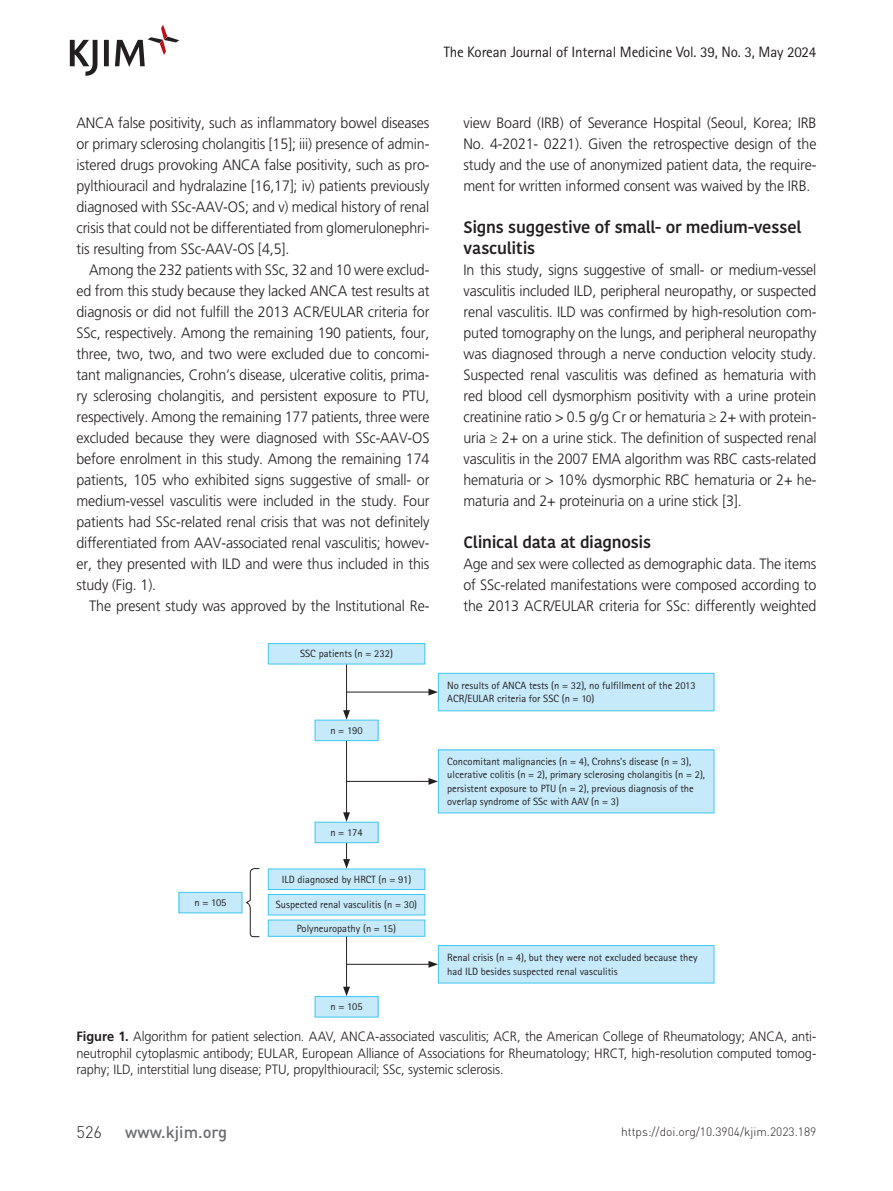
<style>
.page{position:relative;width:893px;height:1191px;background:#fff}
.page>*{position:absolute;margin:0;border:0;box-sizing:border-box;transform-origin:0 0}
.t1{font:600 16.5px/21px "Kohinoor Bangla";letter-spacing:-.015em;color:#231f20}
.t2{font:500 16.5px "DIN Pro";color:#6c6d70}
.t3{font:300 16.5px "DIN Pro";color:#231f20}
.t4{font:300 15px/21px "Frutiger LT Std";letter-spacing:-.01em;color:#231f20;text-align:justify;scale:.95 1}
.t5{font:15px "Rotis Sans Serif Std";letter-spacing:-.01em;color:#231f20}
.t6{font:300 13.5px/16.2px "Frutiger LT Std";letter-spacing:-.005em;color:#231f20;text-align:justify;scale:.95 1}
.t7{font:300 12px "DIN Pro";color:#231f20}
.t8{font:10.5px/13.5px "Rotis Sans Serif Std";color:#231f20}
.s1{font-weight:700}
</style>
<div class="page">
<svg style="left:70px;top:25px;width:109px;height:51px"></svg>
<div style="left:268px;top:643px;width:157px;height:21px;background:#c6eafa"></div>
<div style="left:268px;top:643px;width:157px;height:21px;border:1px solid #40c7f4"></div>
<div style="left:268px;top:920px;width:157px;height:16px;background:#c6eafa"></div>
<div style="left:268px;top:869px;width:157px;height:20px;background:#c6eafa"></div>
<div style="left:268px;top:868px;width:157px;height:22px;border:1px solid #40c7f4"></div>
<div style="left:268px;top:894px;width:157px;height:21px;background:#c6eafa"></div>
<div style="left:268px;top:894px;width:157px;height:21px;border:1px solid #40c7f4"></div>
<div style="left:315px;top:720px;width:63px;height:20px;background:#c6eafa"></div>
<div style="left:315px;top:719px;width:63px;height:22px;border:1px solid #40c7f4"></div>
<div style="left:315px;top:996px;width:63px;height:21px;background:#c6eafa"></div>
<div style="left:315px;top:996px;width:63px;height:21px;border:1px solid #40c7f4"></div>
<div style="left:315px;top:822px;width:63px;height:20px;background:#c6eafa"></div>
<div style="left:315px;top:822px;width:63px;height:21px;border:1px solid #40c7f4"></div>
<div style="left:179px;top:892px;width:63px;height:21px;background:#c6eafa"></div>
<div style="left:179px;top:892px;width:63px;height:21px;border:1px solid #40c7f4"></div>
<div style="left:438px;top:673px;width:276px;height:38px;background:#c6eafa"></div>
<div style="left:438px;top:673px;width:276px;height:38px;border:1px solid #40c7f4"></div>
<div style="left:438px;top:750px;width:276px;height:63px;background:#c6eafa"></div>
<div style="left:438px;top:749px;width:276px;height:64px;border:1px solid #40c7f4"></div>
<div style="left:438px;top:945px;width:276px;height:38px;background:#c6eafa"></div>
<div style="left:438px;top:945px;width:276px;height:38px;border:1px solid #40c7f4"></div>
<svg style="left:246px;top:868px;width:14px;height:69px"></svg>
<hr style="left:346px;top:664px;width:1px;height:48px;background:#231f20">
<svg style="left:343px;top:710px;width:7px;height:9px"></svg>
<hr style="left:346px;top:936px;width:1px;height:53px;background:#231f20">
<svg style="left:343px;top:986px;width:7px;height:10px"></svg>
<hr style="left:346px;top:741px;width:1px;height:73px;background:#231f20">
<svg style="left:343px;top:812px;width:7px;height:10px"></svg>
<svg style="left:343px;top:843px;width:7px;height:25px"></svg>
<hr style="left:347px;top:691px;width:84px;height:1px;background:#231f20">
<svg style="left:428px;top:688px;width:10px;height:7px"></svg>
<hr style="left:347px;top:964px;width:84px;height:1px;background:#231f20">
<svg style="left:428px;top:960px;width:10px;height:7px"></svg>
<hr style="left:347px;top:781px;width:84px;height:1px;background:#231f20">
<svg style="left:428px;top:778px;width:10px;height:7px"></svg>
<p class="t5" style="left:444px;top:43px;width:374px">The Korean Journal of Internal Medicine Vol. 39, No. 3, May 2024</p>
<p class="t4" style="left:77px;top:112px;width:373px">ANCA false positivity, such as inflammatory bowel diseases or primary sclerosing cholangitis [15]; iii) presence of admin&shy;istered drugs provoking ANCA false positivity, such as pro&shy;pylthiouracil and hydralazine [16,17]; iv) patients previously diagnosed with SSc-AAV-OS; and v) medical history of renal crisis that could not be differentiated from glomerulonephri&shy;tis resulting from SSc-AAV-OS [4,5].</p>
<p class="t4" style="left:77px;top:259px;width:373px;text-indent:13px">Among the 232 patients with SSc, 32 and 10 were exclud&shy;ed from this study because they lacked ANCA test results at diagnosis or did not fulfill the 2013 ACR/EULAR criteria for SSc, respectively. Among the remaining 190 patients, four, three, two, two, and two were excluded due to concomi&shy;tant malignancies, Crohn’s disease, ulcerative colitis, prima&shy;ry sclerosing cholangitis, and persistent exposure to PTU, respectively. Among the remaining 177 patients, three were excluded because they were diagnosed with SSc-AAV-OS before enrolment in this study. Among the remaining 174 patients, 105 who exhibited signs suggestive of small- or medium-vessel vasculitis were included in the study. Four patients had SSc-related renal crisis that was not definitely differentiated from AAV-associated renal vasculitis; howev&shy;er, they presented with ILD and were thus included in this study (Fig. 1).</p>
<p class="t4" style="left:89px;top:595px;width:360px">The present study was approved by the Institutional Re-</p>
<p class="t8" style="left:300px;top:647px;width:94px">SSC patients (n = 232)</p>
<p class="t8" style="left:330px;top:723px;width:34px">n = 190</p>
<p class="t8" style="left:194px;top:896px;width:34px">n = 105</p>
<p class="t8" style="left:330px;top:825px;width:34px">n = 174</p>
<p class="t8" style="left:282px;top:872px;width:131px">ILD diagnosed by HRCT (n = 91)</p>
<p class="t8" style="left:276px;top:898px;width:143px">Suspected renal vasculitis (n = 30)</p>
<p class="t8" style="left:297px;top:921px;width:101px">Polyneuropathy (n = 15)</p>
<p class="t8" style="left:330px;top:1000px;width:34px">n = 105</p>
<p class="t4" style="left:463px;top:112px;width:373px">view Board (IRB) of Severance Hospital (Seoul, Korea; IRB No. 4-2021- 0221). Given the retrospective design of the study and the use of anonymized patient data, the require&shy;ment for written informed consent was waived by the IRB.</p>
<p class="t1" style="left:463px;top:216px;width:339px">Signs suggestive of small- or medium-vessel vasculitis</p>
<p class="t4" style="left:463px;top:259px;width:373px">In this study, signs suggestive of small- or medium-vessel vasculitis included ILD, peripheral neuropathy, or suspected renal vasculitis. ILD was confirmed by high-resolution com&shy;puted tomography on the lungs, and peripheral neuropathy was diagnosed through a nerve conduction velocity study.<br>Suspected renal vasculitis was defined as hematuria with red blood cell dysmorphism positivity with a urine protein creatinine ratio &gt; 0.5 g/g Cr or hematuria ≥ 2+ with protein&shy;uria ≥ 2+ on a urine stick. The definition of suspected renal vasculitis in the 2007 EMA algorithm was RBC casts-related hematuria or &gt; 10% dysmorphic RBC hematuria or 2+ he&shy;maturia and 2+ proteinuria on a urine stick [3].</p>
<p class="t1" style="left:463px;top:531px;width:189px">Clinical data at diagnosis</p>
<p class="t4" style="left:463px;top:553px;width:373px">Age and sex were collected as demographic data. The items of SSc-related manifestations were composed according to the 2013 ACR/EULAR criteria for SSc: differently weighted</p>
<p class="t8" style="left:447px;top:678px;width:250px">No results of ANCA tests (n = 32), no fulfillment of the 2013<br>ACR/EULAR criteria for SSC (n = 10)</p>
<p class="t8" style="left:447px;top:754px;width:259px">Concomitant malignancies (n = 4), Crohns's disease (n = 3), ulcerative colitis (n = 2), primary sclerosing cholangitis (n = 2), persistent exposure to PTU (n = 2), previous diagnosis of the overlap syndrome of SSc with AAV (n = 3)</p>
<p class="t8" style="left:447px;top:950px;width:252px">Renal crisis (n = 4), but they were not excluded because they had ILD besides suspected renal vasculitis</p>
<p class="t6" style="left:77px;top:1028px;width:780px"><span class="s1">Figure 1.</span> Algorithm for patient selection. AAV, ANCA-associated vasculitis; ACR, the American College of Rheumatology; ANCA, anti&shy;neutrophil cytoplasmic antibody; EULAR, European Alliance of Associations for Rheumatology; HRCT, high-resolution computed tomog&shy;raphy; ILD, interstitial lung disease; PTU, propylthiouracil; SSc, systemic sclerosis.</p>
<p class="t3" style="left:77px;top:1120px;width:27px">526</p>
<p class="t2" style="left:125px;top:1120px;width:104px">www.kjim.org</p>
<p class="t7" style="left:621px;top:1123px;width:197px">https://doi.org/10.3904/kjim.2023.189</p>
</div>
